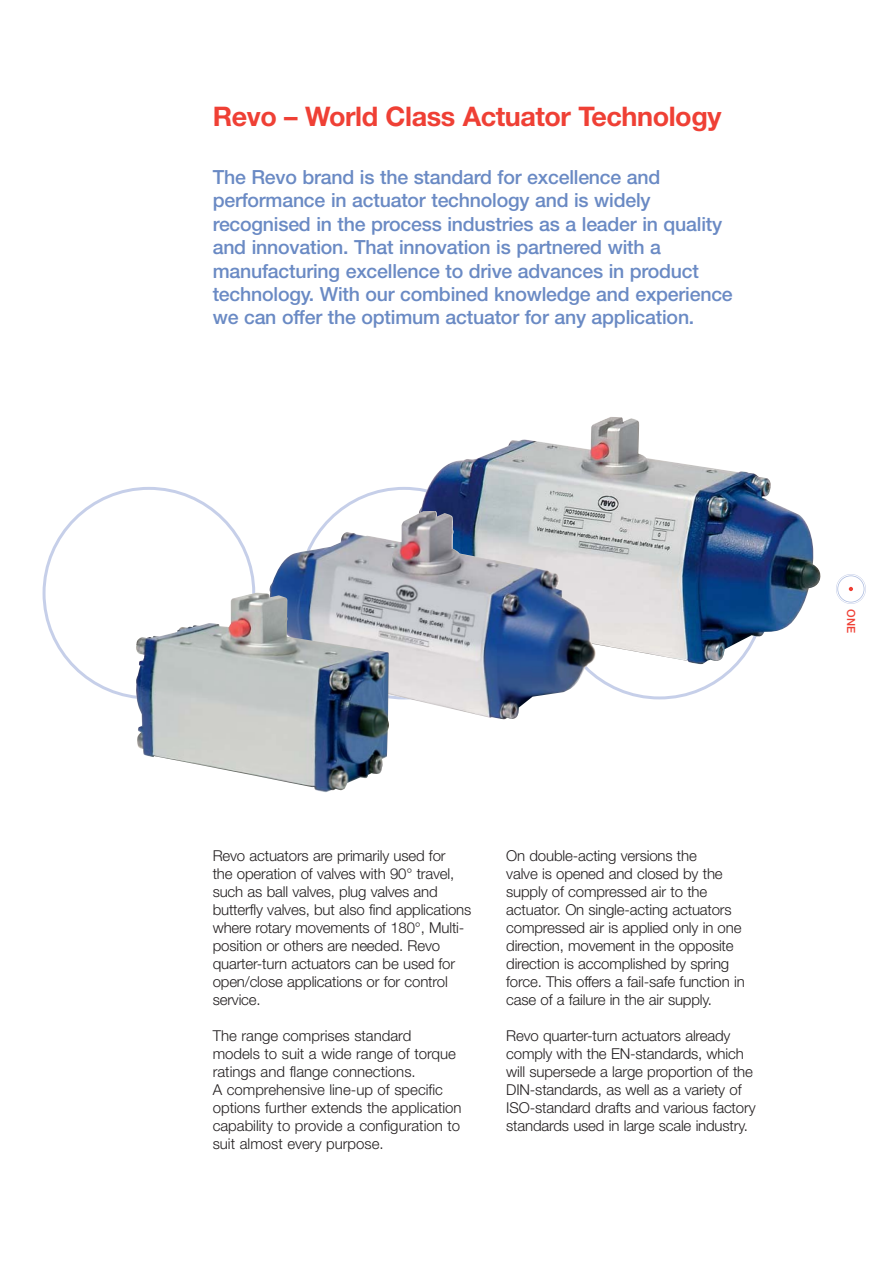
<style>
.page{position:relative;width:893px;height:1263px;background:#fff}
.page>*{position:absolute;margin:0;border:0;box-sizing:border-box;transform-origin:0 0}
.t1{font:700 27px "Helvetica Neue";letter-spacing:-.015em;color:#ef4035}
.t2{font:500 19.5px/23.4px "Helvetica Neue";letter-spacing:-.01em;color:#6a8ac4}
.t3{font:300 15px/18px "Helvetica Neue";letter-spacing:-.01em;color:#231f20}
.t4{font:500 11.25px "Helvetica Neue";color:#ef4035}
</style>
<div class="page">
<div style="left:837px;top:575px;width:27px;height:28px;border:2px solid #acbbdf;border-radius:50%"></div>
<div style="left:836px;top:574px;width:29px;height:30px;border:1px solid #c6cfe9;border-radius:50%"></div>
<svg style="left:848px;top:587px;width:5px;height:4px"></svg>
<svg style="left:337px;top:487px;width:81px;height:24px"></svg>
<svg style="left:43px;top:487px;width:212px;height:212px"></svg>
<svg style="left:597px;top:664px;width:142px;height:35px"></svg>
<img style="left:418px;top:417px;width:403px;height:247px">
<img style="left:269px;top:511px;width:328px;height:209px">
<img style="left:136px;top:593px;width:253px;height:199px">
<h1 class="t1" style="left:213px;top:106px;width:510px">Revo – World Class Actuator Technology</h1>
<p class="t2" style="left:213px;top:167px;width:521px">The Revo brand is the standard for excellence and performance in actuator technology and is widely recognised in the process industries as a leader in quality and innovation. That innovation is partnered with a manufacturing excellence to drive advances in product technology. With our combined knowledge and experience we can offer the optimum actuator for any application.</p>
<p class="t3" style="left:213px;top:848px;width:260px">Revo actuators are primarily used for<br>the operation of valves with 90° travel, such as ball valves, plug valves and butterfly valves, but also find applications where rotary movements of 180°, Multi&shy;position or others are needed. Revo quarter-turn actuators can be used for open/close applications or for control service.</p>
<p class="t3" style="left:213px;top:1028px;width:250px">The range comprises standard models to suit a wide range of torque ratings and flange connections.<br>A comprehensive line-up of specific options further extends the application capability to provide a configuration to suit almost every purpose.</p>
<p class="t3" style="left:506px;top:848px;width:240px">On double-acting versions the<br>valve is opened and closed by the supply of compressed air to the actuator. On single-acting actuators compressed air is applied only in one direction, movement in the opposite direction is accomplished by spring force. This offers a fail-safe function in case of a failure in the air supply.</p>
<p class="t3" style="left:506px;top:1028px;width:251px">Revo quarter-turn actuators already comply with the EN-standards, which will supersede a large proportion of the DIN-standards, as well as a variety of ISO-standard drafts and various factory standards used in large scale industry.</p>
<p class="t4" style="left:855px;top:609px;width:25px;rotate:90deg">ONE</p>
</div>
